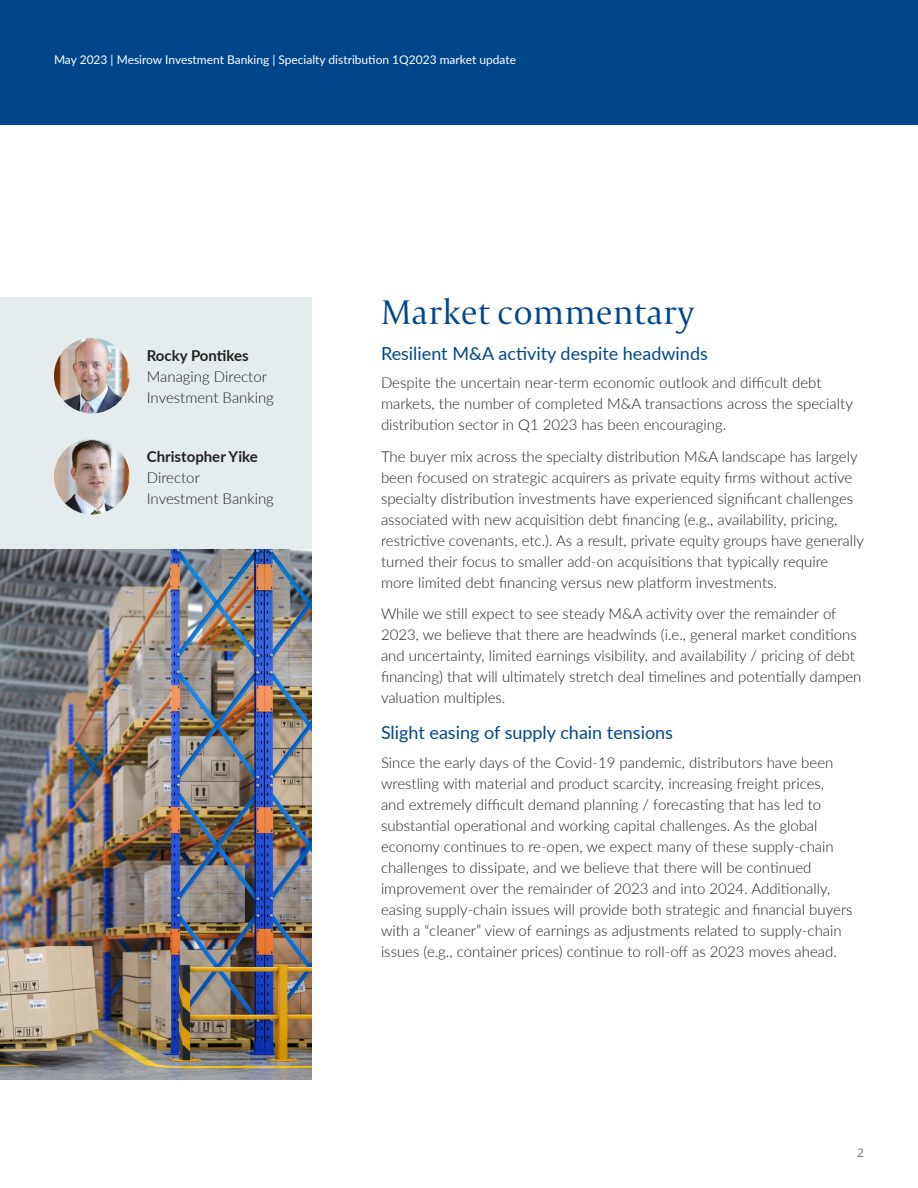
<style>
.page{position:relative;width:918px;height:1188px;background:#fff}
.page>*{position:absolute;margin:0;border:0;box-sizing:border-box;transform-origin:0 0}
._1___Interior_page_t{font:300 36px "Capitolium 2";color:#00468b}
._3_Subhead_L1{font:18px "Lato";color:#00468b}
._3_Body{font:300 15px/21px "Lato";color:#231f20}
._2_Byline_Name_Title{font:300 15px/21px "Lato";color:#231f20}
.t1{font:12px "Lato";color:#fff}
.t2{font:12px "Open Sans";color:#6c6d70}
.s1{font-weight:700}
</style>
<div class="page">
<div style="left:0;top:0;width:918px;height:124px;background:#00468b"></div>
<div style="left:0;top:297px;width:312px;height:252px;background:#e4eced"></div>
<img style="left:0;top:549px;width:312px;height:531px">
<img style="left:54px;top:439px;width:76px;height:76px;border-radius:38px">
<img style="left:54px;top:338px;width:76px;height:75px;border-radius:38px">
<p class="t1" style="left:54px;top:51px;width:464px">May 2023 | Mesirow Investment Banking | Specialty distribution 1Q2023 market update</p>
<p class="_2_Byline_Name_Title" style="left:147px;top:344px;width:129px"><span class="s1">Rocky Pontikes<br></span>Managing Director<br>Investment Banking</p>
<p class="_2_Byline_Name_Title" style="left:147px;top:445px;width:129px"><span class="s1">Christopher Yike<br></span>Director<br>Investment Banking</p>
<p class="_1___Interior_page_t" style="left:381px;top:288px;width:315px">Market commentary</p>
<p class="_3_Subhead_L1" style="left:381px;top:340px;width:328px">Resilient M&amp;A activity despite headwinds</p>
<p class="_3_Body" style="left:381px;top:372px;width:473px">Despite the uncertain near-term economic outlook and difficult debt markets, the number of completed M&amp;A transactions across the specialty distribution sector in Q1 2023 has been encouraging.</p>
<p class="_3_Body" style="left:381px;top:445px;width:484px">The buyer mix across the specialty distribution M&amp;A landscape has largely been focused on strategic acquirers as private equity firms without active specialty distribution investments have experienced significant challenges associated with new acquisition debt financing (e.g., availability, pricing, restrictive covenants, etc.). As a result, private equity groups have generally turned their focus to smaller add-on acquisitions that typically require more limited debt financing versus new platform investments.</p>
<p class="_3_Body" style="left:381px;top:603px;width:482px">While we still expect to see steady M&amp;A activity over the remainder of 2023, we believe that there are headwinds (i.e., general market conditions and uncertainty, limited earnings visibility, and availability / pricing of debt financing) that will ultimately stretch deal timelines and potentially dampen valuation multiples.</p>
<p class="_3_Subhead_L1" style="left:381px;top:720px;width:294px">Slight easing of supply chain tensions</p>
<p class="_3_Body" style="left:381px;top:751px;width:473px">Since the early days of the Covid-19 pandemic, distributors have been wrestling with material and product scarcity, increasing freight prices,<br>and extremely difficult demand planning / forecasting that has led to substantial operational and working capital challenges. As the global economy continues to re-open, we expect many of these supply-chain challenges to dissipate, and we believe that there will be continued improvement over the remainder of 2023 and into 2024. Additionally, easing supply-chain issues will provide both strategic and financial buyers with a “cleaner” view of earnings as adjustments related to supply-chain issues (e.g., container prices) continue to roll-off as 2023 moves ahead.</p>
<p class="t2" style="left:857px;top:1144px;width:8px">2</p>
</div>
